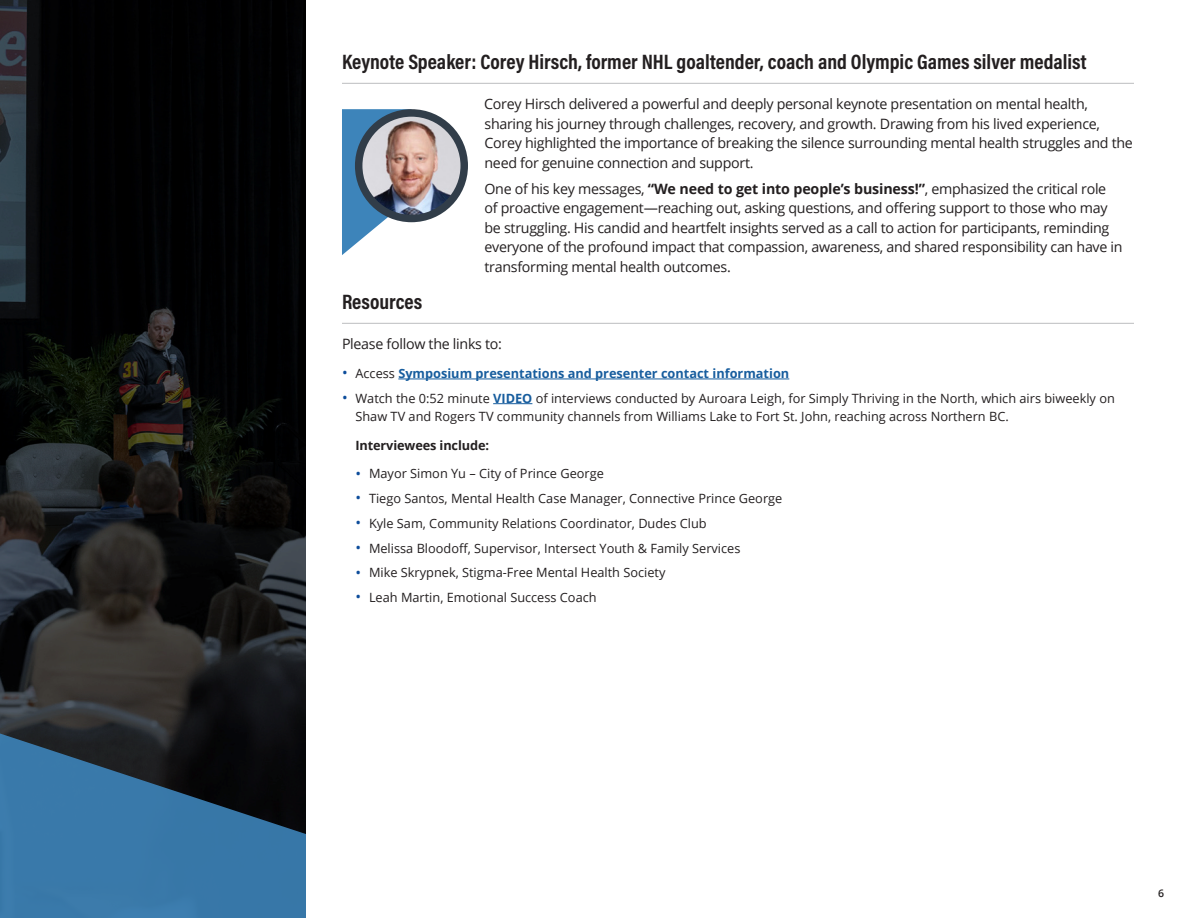
<style>
.page{position:relative;width:1188px;height:918px;background:#fff}
.page>*{position:absolute;margin:0;border:0;box-sizing:border-box;transform-origin:0 0}
.Heading_with_rule_below{font:700 21px "Acumin Pro Cond";color:#231f20}
.t1{font:14.25px/19.5px "Open Sans";letter-spacing:-.02em;color:#231f20}
.t2{font:12.75px/18px "Open Sans";color:#231f20}
.t3{font:700 12.75px "Open Sans";color:#175d9e}
.Indented_post_bullet{font:700 12.75px "Open Sans";letter-spacing:-.01em;color:#231f20}
.t4{font:600 10.5px "Open Sans";color:#231f20}
.s1{font-weight:700}
.s2{font-weight:400;font-size:15px;color:#0d4d9b}
.s3{font-weight:400;color:#231f20}
.s4{font-size:15px;color:#0d4d9b}
.s5{font-weight:700;color:#175d9e}
</style>
<div class="page">
<hr style="left:342px;top:83px;width:792px;height:1px;background:#bcbdc0">
<hr style="left:342px;top:323px;width:792px;height:1px;background:#bcbdc0">
<hr style="left:398px;top:379px;width:391px;height:1px;background:#175d9e">
<hr style="left:493px;top:403px;width:39px;height:1px;background:#175d9e">
<svg style="left:342px;top:109px;width:69px;height:146px"></svg>
<img style="left:359px;top:113px;width:105px;height:105px">
<div style="left:355px;top:109px;width:113px;height:113px;border:7px solid #313d49;border-radius:50%"></div>
<svg style="left:0;top:0;width:306px;height:729px;background:#101112"></svg>
<svg style="left:0;top:729px;width:306px;height:189px;background:#2c5a7d"></svg>
<p class="Heading_with_rule_below" style="left:342px;top:48px;width:746px">Keynote Speaker: Corey Hirsch, former NHL goaltender, coach and Olympic Games silver medalist</p>
<p class="t1" style="left:484px;top:94px;width:650px">Corey Hirsch delivered a powerful and deeply personal keynote presentation on mental health, sharing his journey through challenges, recovery, and growth. Drawing from his lived experience, Corey highlighted the importance of breaking the silence surrounding mental health struggles and the need for genuine connection and support.</p>
<p class="t1" style="left:485px;top:179px;width:640px">One of his key messages, <span class="s1">“We need to get into people’s business!”</span>, emphasized the critical role of proactive engagement—reaching out, asking questions, and offering support to those who may be struggling. His candid and heartfelt insights served as a call to action for participants, reminding everyone of the profound impact that compassion, awareness, and shared responsibility can have in transforming mental health outcomes.</p>
<p class="Heading_with_rule_below" style="left:342px;top:288px;width:82px">Resources</p>
<p class="t1" style="left:342px;top:334px;width:162px">Please follow the links to:</p>
<p class="t3" style="left:342px;top:364px;width:449px"><span class="s2">•</span> <span class="s3">Access</span> Symposium presentations and presenter contact information</p>
<p class="t2" style="left:356px;top:389px;width:761px;text-indent:-14px"><span class="s4">•</span> Watch the 0:52 minute <span class="s5">VIDEO</span> of interviews conducted by Auroara Leigh, for Simply Thriving in the North, which airs biweekly on<br>Shaw TV and Rogers TV community channels from Williams Lake to Fort St. John, reaching across Northern BC.</p>
<p class="Indented_post_bullet" style="left:356px;top:436px;width:135px">Interviewees include:</p>
<p class="t2" style="left:356px;top:464px;width:250px"><span class="s4">•</span> Mayor Simon Yu – City of Prince George</p>
<p class="t2" style="left:356px;top:489px;width:428px"><span class="s4">•</span> Tiego Santos, Mental Health Case Manager, Connective Prince George</p>
<p class="t2" style="left:356px;top:514px;width:353px"><span class="s4">•</span> Kyle Sam, Community Relations Coordinator, Dudes Club</p>
<p class="t2" style="left:356px;top:539px;width:386px"><span class="s4">•</span> Melissa Bloodoff, Supervisor, Intersect Youth &amp; Family Services</p>
<p class="t2" style="left:356px;top:563px;width:312px"><span class="s4">•</span> Mike Skrypnek, Stigma-Free Mental Health Society</p>
<p class="t2" style="left:356px;top:588px;width:243px"><span class="s4">•</span> Leah Martin, Emotional Success Coach</p>
<p class="t4" style="left:1158px;top:886px;width:7px">6</p>
</div>
